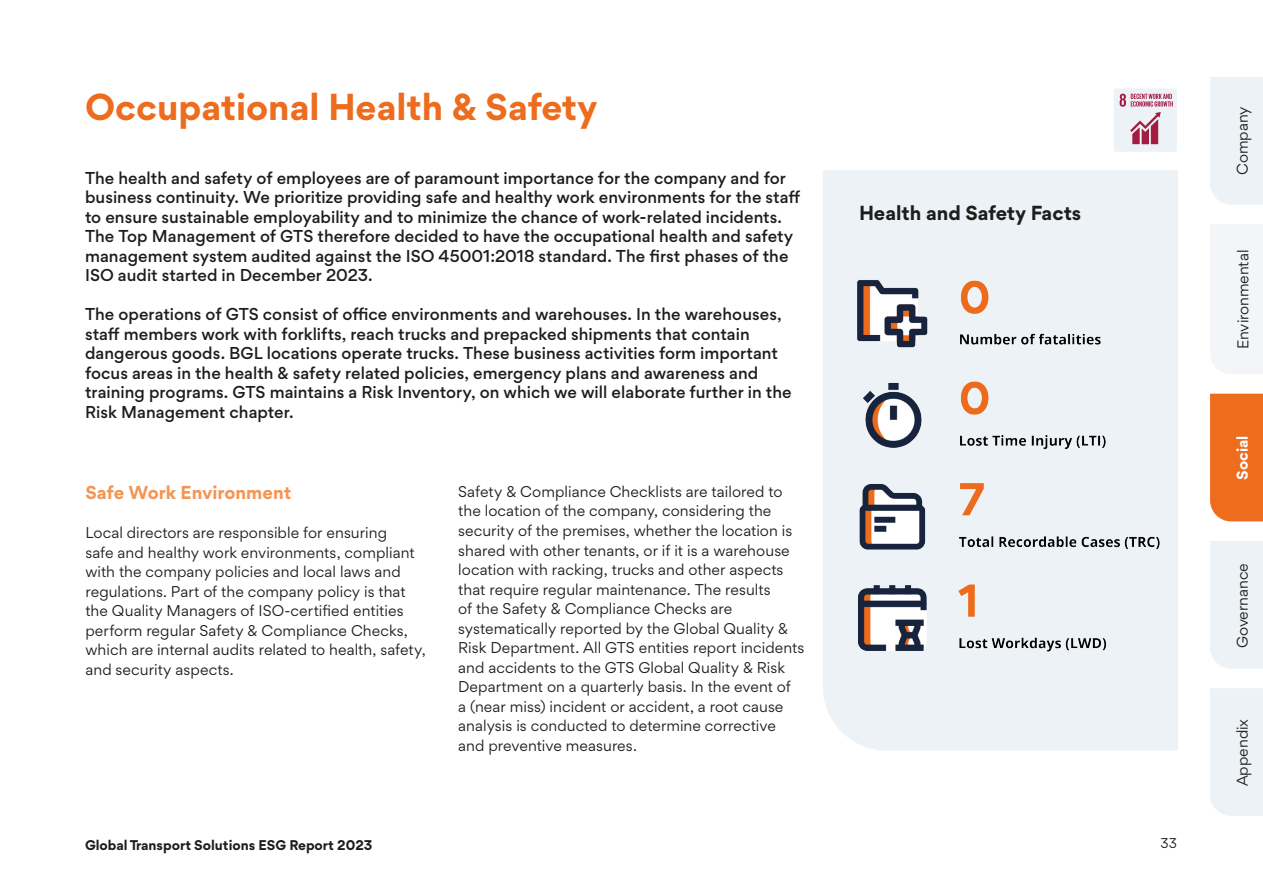
<style>
.page{position:relative;width:1263px;height:893px;background:#fff}
.page>*{position:absolute;margin:0;border:0;box-sizing:border-box;transform-origin:0 0}
.t1{font:700 36px "Gordita";color:#ed6c1e}
.t2{font:700 19.5px "Gordita";color:#1d1d1b}
.t3{font:700 18px "Gordita";color:#f39553}
.t4{font:500 16.5px/19.5px "Gordita";color:#1d1d1b}
.t5{font:15px/19.5px "Gordita";letter-spacing:.005em;color:#1d1d1b}
.t6{font:700 15px "Gordita";color:#fff}
.t7{font:700 13.5px "Gordita";color:#1d1d1b}
.t8{font:13.5px "Gordita";color:#1d1d1b}
</style>
<div class="page">
<div style="left:823px;top:170px;width:355px;height:580px;background:#edf2f6"></div>
<div style="left:1114px;top:88px;width:63px;height:64px;background:#edf2f6"></div>
<svg style="left:1119px;top:94px;width:54px;height:50px"></svg>
<img style="left:829px;top:250px;width:340px;height:448px">
<div style="left:1210px;top:77px;width:53px;height:128px;background:#edf2f6"></div>
<div style="left:1234px;top:87px;width:16px;height:108px;background:#edf2f6"></div>
<div style="left:1210px;top:225px;width:53px;height:149px;background:#f3f5f8"></div>
<div style="left:1210px;top:394px;width:53px;height:127px;background:#ed6c1e"></div>
<div style="left:1210px;top:541px;width:53px;height:128px;background:#edf2f6"></div>
<div style="left:1210px;top:688px;width:53px;height:128px;background:#edf2f6"></div>
<p class="t1" style="left:85px;top:80px;width:514px">Occupational Health &amp; Safety</p>
<p class="t4" style="left:85px;top:168px;width:717px">The health and safety of employees are of paramount importance for the company and for business continuity. We prioritize providing safe and healthy work environments for the staff to ensure sustainable employability and to minimize the chance of work-related incidents.<br>The Top Management of GTS therefore decided to have the occupational health and safety management system audited against the ISO 45001:2018 standard. The first phases of the ISO audit started in December 2023.</p>
<p class="t4" style="left:85px;top:304px;width:708px">The operations of GTS consist of office environments and warehouses. In the warehouses, staff members work with forklifts, reach trucks and prepacked shipments that contain dangerous goods. BGL locations operate trucks. These business activities form important focus areas in the health &amp; safety related policies, emergency plans and awareness and training programs. GTS maintains a Risk Inventory, on which we will elaborate further in the Risk Management chapter.</p>
<p class="t3" style="left:85px;top:480px;width:207px">Safe Work Environment</p>
<p class="t5" style="left:85px;top:523px;width:342px">Local directors are responsible for ensuring<br>safe and healthy work environments, compliant with the company policies and local laws and regulations. Part of the company policy is that the Quality Managers of ISO-certified entities perform regular Safety &amp; Compliance Checks, which are internal audits related to health, safety, and security aspects.</p>
<p class="t5" style="left:458px;top:482px;width:348px">Safety &amp; Compliance Checklists are tailored to the location of the company, considering the security of the premises, whether the location is shared with other tenants, or if it is a warehouse location with racking, trucks and other aspects that require regular maintenance. The results<br>of the Safety &amp; Compliance Checks are systematically reported by the Global Quality &amp; Risk Department. All GTS entities report incidents and accidents to the GTS Global Quality &amp; Risk Department on a quarterly basis. In the event of<br>a (near miss) incident or accident, a root cause analysis is conducted to determine corrective and preventive measures.</p>
<p class="t7" style="left:85px;top:835px;width:289px">Global Transport Solutions ESG Report 2023</p>
<p class="t2" style="left:859px;top:198px;width:224px">Health and Safety Facts</p>
<p class="t8" style="left:1160px;top:834px;width:18px">33</p>
<p class="t5" style="left:1232px;top:175px;width:70px;rotate:-90deg">Company</p>
<p class="t5" style="left:1233px;top:349px;width:101px;rotate:-90deg">Environmental</p>
<p class="t6" style="left:1231px;top:480px;width:46px;rotate:-90deg">Social</p>
<p class="t5" style="left:1232px;top:648px;width:86px;rotate:-90deg">Governance</p>
<p class="t5" style="left:1232px;top:786px;width:69px;rotate:-90deg">Appendix</p>
</div>
